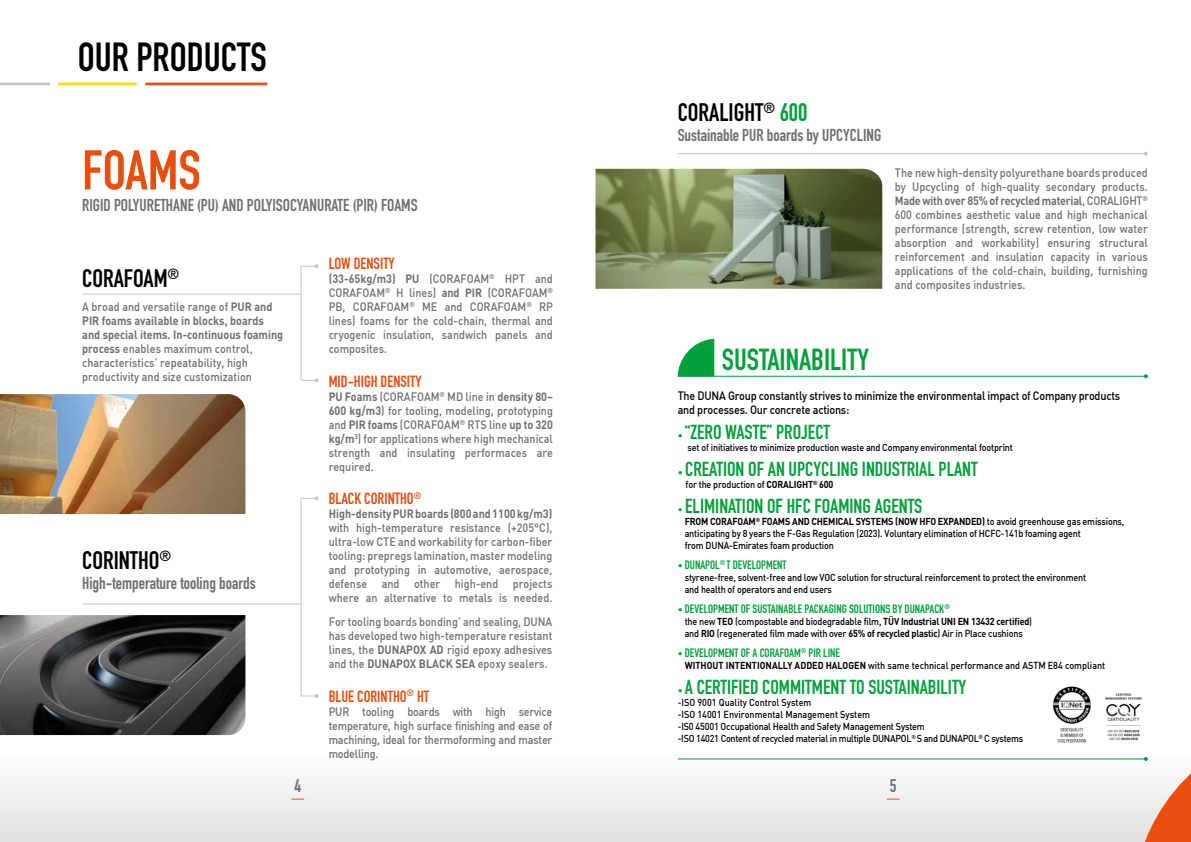
<style>
.page{position:relative;width:1191px;height:842px;background:#fff}
.page>*{position:absolute;margin:0;border:0;box-sizing:border-box;transform-origin:0 0}
.t1{font:700 55px "DIN Condensed";color:#e94e0f}
.t2{font:700 40px "DIN Condensed";color:#000}
.t3{font:700 30px "DIN Condensed";color:#00a13a}
.t4{font:700 25px "DIN Condensed";color:#000}
.t5{font:700 20px "DIN Condensed";color:#00a13a}
.t6{font:700 18px "DIN Condensed";color:#706f6f}
.t7{font:700 17px "DIN Condensed";color:#706f6f}
.t8{font:700 16px "DIN Condensed";color:#e94e0f}
.t9{font:500 12px/14px "DIN";color:#706f6f;text-align:justify;scale:.9 1}
.t10{font:500 12px/14px "DIN";letter-spacing:-.02em;color:#000;scale:.9 1}
.t11{font:700 12px "DIN Condensed";color:#00a13a}
.t12{font:700 12px "DIN";color:#706f6f;scale:.9 1}
.t13{font:500 10px/12px "DIN";letter-spacing:-.02em;color:#000;scale:.9 1}
.t14{font:500 10px "DIN";color:#000;scale:.9 1}
.s1{font-weight:700}
.s2{color:#00a13a}
.s3{font-family:"DIN";font-weight:500;font-size:10px}
</style>
<div class="page">
<div style="left:0;top:732px;width:1191px;height:110px;background:linear-gradient(to bottom,#fff,#e2e1e1)"></div>
<img style="left:0;top:615px;width:245px;height:120px">
<img style="left:0;top:394px;width:245px;height:120px">
<hr style="left:300px;top:498px;width:1px;height:198px;background:#c6c6c6">
<svg style="left:300px;top:496px;width:18px;height:4px"></svg>
<svg style="left:301px;top:694px;width:17px;height:4px"></svg>
<hr style="left:82px;top:603px;width:219px;height:1px;background:#c6c6c6">
<hr style="left:300px;top:266px;width:1px;height:114px;background:#c6c6c6">
<svg style="left:300px;top:264px;width:18px;height:4px"></svg>
<svg style="left:301px;top:378px;width:17px;height:4px"></svg>
<hr style="left:82px;top:294px;width:219px;height:1px;background:#c6c6c6">
<img style="left:1051px;top:687px;width:41px;height:55px">
<img style="left:1101px;top:693px;width:41px;height:49px">
<svg style="left:677px;top:339px;width:37px;height:37px"></svg>
<hr style="left:677px;top:376px;width:468px;height:1px;background:#00a13a">
<svg style="left:1143px;top:374px;width:4px;height:4px"></svg>
<hr style="left:677px;top:758px;width:468px;height:1px;background:#00a13a">
<svg style="left:1136px;top:729px;width:55px;height:113px"></svg>
<hr style="left:677px;top:153px;width:468px;height:1px;background:#c6c6c6">
<img style="left:595px;top:169px;width:287px;height:120px">
<svg style="left:0;top:83px;width:50px;height:2px"></svg>
<svg style="left:58px;top:83px;width:79px;height:2px"></svg>
<svg style="left:145px;top:83px;width:123px;height:2px"></svg>
<svg style="left:291px;top:799px;width:13px;height:1px"></svg>
<svg style="left:887px;top:799px;width:12px;height:1px"></svg>
<h2 class="t2" style="left:78px;top:30px;width:190px">OUR PRODUCTS</h2>
<h1 class="t1" style="left:82px;top:133px;width:120px">FOAMS</h1>
<h3 class="t7" style="left:82px;top:194px;width:337px">RIGID POLYURETHANE (PU) AND POLYISOCYANURATE (PIR) FOAMS</h3>
<h3 class="t4" style="left:82px;top:261px;width:98px">CORAFOAM<sup>®</sup></h3>
<p class="t9" style="left:82px;top:299px;width:225px;text-align:left">A broad and versatile range of <span class="s1">PUR and PIR foams available in blocks, boards and special items. In-continuous foaming process</span> enables maximum control, characteristics’ repeatability, high productivity and size customization</p>
<h3 class="t4" style="left:82px;top:544px;width:90px">CORINTHO<sup>®</sup></h3>
<h3 class="t7" style="left:82px;top:572px;width:175px">High-temperature tooling boards</h3>
<h3 class="t8" style="left:329px;top:253px;width:68px">LOW DENSITY</h3>
<p class="t9" style="left:329px;top:272px;width:251px"><span class="s1">(33-65kg/m3) PU</span> (CORAFOAM<sup>®</sup> HPT and CORAFOAM<sup>®</sup> H lines) <span class="s1">and PIR</span> (CORAFOAM<sup>® </sup>PB, CORAFOAM<sup>®</sup> ME and CORAFOAM<sup>®</sup> RP lines) foams for the cold-chain, thermal and cryogenic insulation, sandwich panels and composites.</p>
<h3 class="t8" style="left:329px;top:370px;width:95px">MID-HIGH DENSITY</h3>
<p class="t9" style="left:329px;top:389px;width:251px"><span class="s1">PU Foams</span> (CORAFOAM<sup>®</sup> MD line in <span class="s1">density 80– 600 kg/m3</span>) for tooling, modeling, prototyping and <span class="s1">PIR foams</span> (CORAFOAM<sup>®</sup> RTS line <span class="s1">up to 320 kg/m</span><sup>3</sup>) for applications where high mechanical strength and insulating performaces are required.</p>
<h3 class="t8" style="left:329px;top:488px;width:94px">BLACK CORINTHO<sup>®</sup></h3>
<p class="t12" style="left:329px;top:506px;width:250px">High-density PUR boards (800 and 1100 kg/m3)</p>
<p class="t9" style="left:329px;top:520px;width:250px">with high-temperature resistance (+205°C), ultra-low CTE and workability for carbon-fiber tooling: prepregs lamination, master modeling and prototyping in automotive, aerospace, defense and other high-end projects where an alternative to metals is needed.</p>
<p class="t9" style="left:329px;top:614px;width:250px">For tooling boards bonding’ and sealing, DUNA has developed two high-temperature resistant lines, the <span class="s1">DUNAPOX AD</span> rigid epoxy adhesives and the <span class="s1">DUNAPOX BLACK SEA</span> epoxy sealers.</p>
<h3 class="t8" style="left:329px;top:685px;width:102px">BLUE CORINTHO<sup>®</sup> HT</h3>
<p class="t9" style="left:329px;top:704px;width:250px">PUR tooling boards with high service temperature, high surface finishing and ease of machining, ideal for thermoforming and master modelling.</p>
<h3 class="t4" style="left:677px;top:96px;width:131px">CORALIGHT<sup>®</sup> <span class="s2">600</span></h3>
<h3 class="t7" style="left:677px;top:124px;width:205px">Sustainable PUR boards by UPCYCLING</h3>
<p class="t9" style="left:895px;top:166px;width:282px">The new high-density polyurethane boards produced by Upcycling of high-quality secondary products.<br><span class="s1">Made with over 85% of recycled material</span>, CORALIGHT<sup>® </sup>600 combines aesthetic value and high mechanical performance (strength, screw retention, low water absorption and workability) ensuring structural reinforcement and insulation capacity in various applications of the cold-chain, building, furnishing and composites industries.</p>
<h3 class="t3" style="left:722px;top:339px;width:149px">SUSTAINABILITY</h3>
<p class="t10" style="left:677px;top:388px;width:493px">The DUNA Group constantly strives to minimize the environmental impact of Company products and processes. Our concrete actions:</p>
<h3 class="t5" style="left:677px;top:418px;width:154px"><span class="s3">•</span> “ZERO WASTE” PROJECT</h3>
<p class="t13" style="left:687px;top:441px;width:363px">set of initiatives to minimize production waste and Company environmental footprint</p>
<h3 class="t5" style="left:677px;top:455px;width:301px"><span class="s3">•</span> CREATION OF AN UPCYCLING INDUSTRIAL PLANT</h3>
<p class="t13" style="left:685px;top:478px;width:166px">for the production of <span class="s1">CORALIGHT</span><sup>®</sup> <span class="s1">600</span></p>
<h3 class="t5" style="left:677px;top:492px;width:246px"><span class="s3">•</span> ELIMINATION OF HFC FOAMING AGENTS</h3>
<p class="t13" style="left:684px;top:515px;width:490px"><span class="s1">FROM CORAFOAM</span><sup>®</sup> <span class="s1">FOAMS AND CHEMICAL SYSTEMS (NOW HFO EXPANDED)</span> to avoid greenhouse gas emissions, anticipating by 8 years the F-Gas Regulation (2023). Voluntary elimination of HCFC-141b foaming agent<br>from DUNA-Emirates foam production</p>
<p class="t11" style="left:677px;top:557px;width:110px"><span class="s3">•</span> DUNAPOL<sup>®</sup> T DEVELOPMENT</p>
<p class="t13" style="left:684px;top:571px;width:447px">styrene-free, solvent-free and low VOC solution for structural reinforcement to protect the environment and health of operators and end users</p>
<p class="t11" style="left:677px;top:601px;width:274px"><span class="s3">•</span> DEVELOPMENT OF SUSTAINABLE PACKAGING SOLUTIONS BY DUNAPACK<sup>®</sup></p>
<p class="t13" style="left:684px;top:615px;width:387px">the new <span class="s1">TEO</span> (compostable and biodegradable film, <span class="s1">TÜV Industrial UNI EN 13432 certified</span>) and <span class="s1">RIO</span> (regenerated film made with over <span class="s1">65% of recycled plastic</span>) Air in Place cushions</p>
<p class="t11" style="left:677px;top:645px;width:164px"><span class="s3">•</span> DEVELOPMENT OF A CORAFOAM<sup>®</sup> PIR LINE</p>
<p class="t14" style="left:684px;top:659px;width:469px"><span class="s1">WITHOUT INTENTIONALLY ADDED HALOGEN</span> with same technical performance and ASTM E84 compliant</p>
<h3 class="t5" style="left:677px;top:673px;width:290px"><span class="s3">•</span> A CERTIFIED COMMITMENT TO SUSTAINABILITY</h3>
<p class="t13" style="left:677px;top:696px;width:385px">-ISO 9001 Quality Control System<br>-ISO 14001 Environmental Management System<br>-IS0 45001 Occupational Health and Safety Management System<br>-ISO 14021 Content of recycled material in multiple DUNAPOL<sup>®</sup> S and DUNAPOL<sup>®</sup> C systems</p>
<h3 class="t6" style="left:294px;top:774px;width:8px">4</h3>
<h3 class="t6" style="left:890px;top:774px;width:8px">5</h3>
</div>
